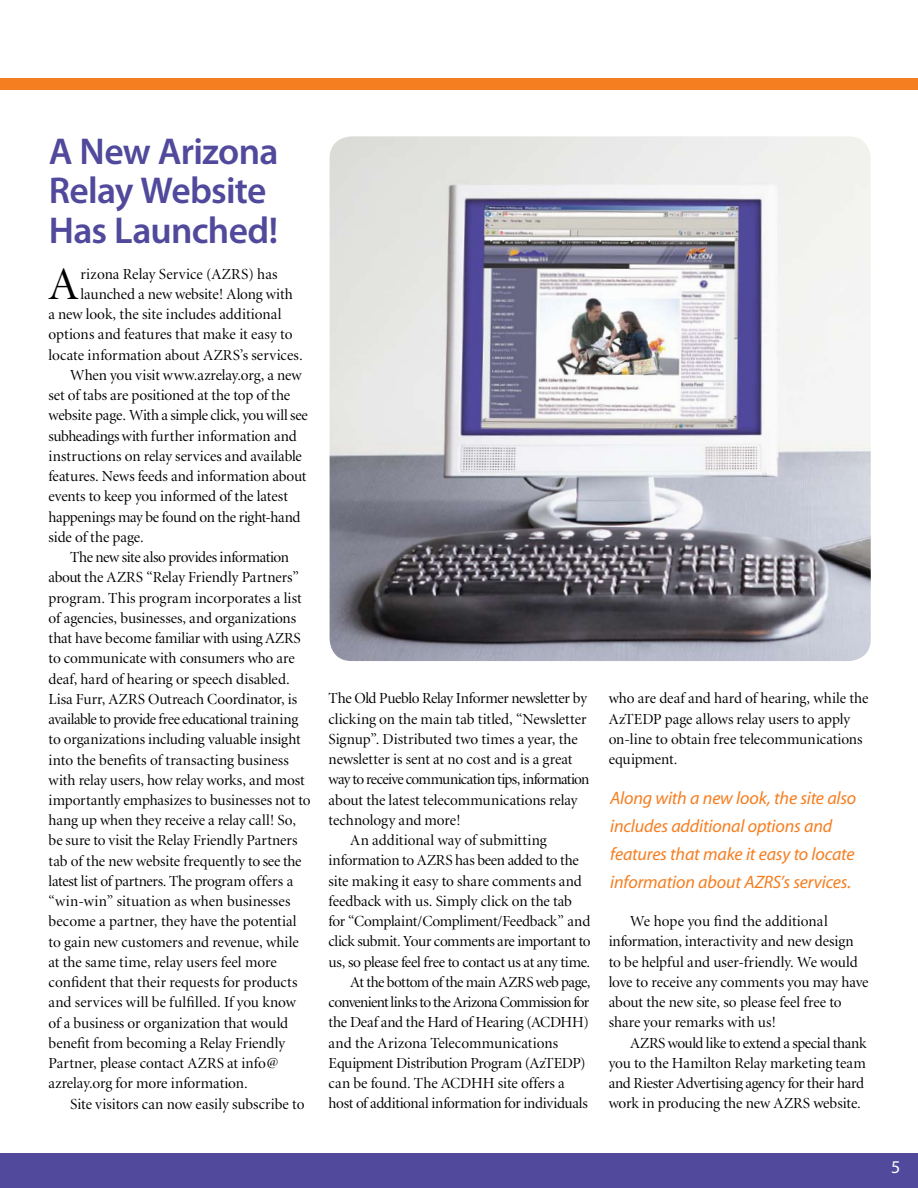
<style>
.page{position:relative;width:918px;height:1188px;background:#fff}
.page>*{position:absolute;margin:0;border:0;box-sizing:border-box;transform-origin:0 0}
.t1{font:46.5px "Minion Display";color:#000}
.t2{font:600 37.5px/39.2px "Myriad Pro";letter-spacing:-.02em;color:#51499b}
.t3{font:italic 18px/27.8px "Myriad";letter-spacing:-.01em;color:#f57e20}
.t4{font:18px "Myriad";color:#fff}
.t5{font:15.3px/20.2px "Minion Display";letter-spacing:-.005em;color:#000}
.t6{font:15.3px "Minion Display";letter-spacing:-.03em;color:#000}
.t7{font:15.3px "Minion Display";letter-spacing:-.025em;color:#000}
.t8{font:15.3px "Minion Display";letter-spacing:-.04em;color:#000}
.t9{font:15.3px "Minion Display";letter-spacing:-.045em;color:#000}
.t10{font:15.3px "Minion Display";letter-spacing:-.035em;color:#000}
</style>
<div class="page">
<div style="left:0;top:1154px;width:918px;height:34px;background:#51499b"></div>
<div style="left:0;top:79px;width:918px;height:11px;background:#f57e20"></div>
<img style="left:330px;top:136px;width:541px;height:525px">
<p class="t2" style="left:49px;top:131px;width:231px">A New Arizona<br>Relay Website<br>Has Launched!</p>
<p class="t1" style="left:49px;top:261px;width:32px">A</p>
<p class="t5" style="left:81px;top:264px;width:199px">rizona Relay Service (AZRS) has</p>
<p class="t5" style="left:81px;top:284px;width:214px">launched a new website! Along with</p>
<p class="t5" style="left:49px;top:305px;width:234px">a new look, the site includes additional</p>
<p class="t5" style="left:49px;top:325px;width:245px">options and features that make it easy to</p>
<p class="t5" style="left:49px;top:345px;width:256px">locate information about AZRS’s services.</p>
<p class="t5" style="left:70px;top:365px;width:233px">When you visit www.azrelay.org, a new</p>
<p class="t5" style="left:49px;top:386px;width:243px">set of tabs are positioned at the top of the</p>
<p class="t5" style="left:49px;top:406px;width:261px">website page. With a simple click, you will see</p>
<p class="t5" style="left:49px;top:426px;width:250px">subheadings with further information and</p>
<p class="t5" style="left:49px;top:446px;width:255px">instructions on relay services and available</p>
<p class="t5" style="left:49px;top:467px;width:259px">features. News feeds and information about</p>
<p class="t5" style="left:49px;top:487px;width:241px">events to keep you informed of the latest</p>
<p class="t5" style="left:49px;top:507px;width:253px">happenings may be found on the right-hand</p>
<p class="t5" style="left:49px;top:527px;width:97px">side of the page.</p>
<p class="t6" style="left:70px;top:550px;width:220px">The new site also provides information</p>
<p class="t5" style="left:49px;top:568px;width:252px">about the AZRS “Relay Friendly Partners”</p>
<p class="t5" style="left:49px;top:588px;width:255px">program. This program incorporates a list</p>
<p class="t5" style="left:49px;top:608px;width:249px">of agencies, businesses, and organizations</p>
<p class="t5" style="left:49px;top:629px;width:254px">that have become familiar with using AZRS</p>
<p class="t5" style="left:49px;top:649px;width:248px">to communicate with consumers who are</p>
<p class="t5" style="left:49px;top:669px;width:243px">deaf, hard of hearing or speech disabled.</p>
<p class="t5" style="left:49px;top:689px;width:250px">Lisa Furr, AZRS Outreach Coordinator, is</p>
<p class="t6" style="left:49px;top:712px;width:251px">available to provide free educational training</p>
<p class="t5" style="left:49px;top:730px;width:254px">to organizations including valuable insight</p>
<p class="t5" style="left:49px;top:750px;width:242px">into the benefits of transacting business</p>
<p class="t5" style="left:49px;top:770px;width:258px">with relay users, how relay works, and most</p>
<p class="t5" style="left:49px;top:791px;width:263px">importantly emphasizes to businesses not to</p>
<p class="t5" style="left:49px;top:811px;width:249px">hang up when they receive a relay call! So,</p>
<p class="t5" style="left:49px;top:831px;width:250px">be sure to visit the Relay Friendly Partners</p>
<p class="t5" style="left:49px;top:851px;width:254px">tab of the new website frequently to see the</p>
<p class="t5" style="left:49px;top:872px;width:246px">latest list of partners. The program offers a</p>
<p class="t5" style="left:49px;top:892px;width:243px">“win-win” situation as when businesses</p>
<p class="t5" style="left:49px;top:912px;width:250px">become a partner, they have the potential</p>
<p class="t5" style="left:49px;top:932px;width:252px">to gain new customers and revenue, while</p>
<p class="t5" style="left:49px;top:953px;width:230px">at the same time, relay users feel more</p>
<p class="t5" style="left:49px;top:973px;width:250px">confident that their requests for products</p>
<p class="t5" style="left:49px;top:993px;width:249px">and services will be fulfilled. If you know</p>
<p class="t5" style="left:49px;top:1013px;width:241px">of a business or organization that would</p>
<p class="t5" style="left:49px;top:1034px;width:238px">benefit from becoming a Relay Friendly</p>
<p class="t5" style="left:49px;top:1054px;width:231px">Partner, please contact AZRS at info@</p>
<p class="t5" style="left:49px;top:1074px;width:201px">azrelay.org for more information.</p>
<p class="t5" style="left:70px;top:1094px;width:236px">Site visitors can now easily subscribe to</p>
<p class="t7" style="left:329px;top:691px;width:260px">The Old Pueblo Relay Informer newsletter by</p>
<p class="t5" style="left:329px;top:709px;width:259px">clicking on the main tab titled, “Newsletter</p>
<p class="t5" style="left:329px;top:729px;width:251px">Signup”. Distributed two times a year, the</p>
<p class="t5" style="left:329px;top:750px;width:245px">newsletter is sent at no cost and is a great</p>
<p class="t8" style="left:329px;top:772px;width:262px">way to receive communication tips, information</p>
<p class="t5" style="left:329px;top:790px;width:250px">about the latest telecommunications relay</p>
<p class="t5" style="left:329px;top:810px;width:134px">technology and more!</p>
<p class="t5" style="left:350px;top:831px;width:198px">An additional way of submitting</p>
<p class="t5" style="left:329px;top:851px;width:252px">information to AZRS has been added to the</p>
<p class="t5" style="left:329px;top:871px;width:255px">site making it easy to share comments and</p>
<p class="t5" style="left:329px;top:891px;width:245px">feedback with us. Simply click on the tab</p>
<p class="t5" style="left:329px;top:912px;width:263px">for “Complaint/Compliment/Feedback” and</p>
<p class="t6" style="left:329px;top:934px;width:263px">click submit. Your comments are important to</p>
<p class="t5" style="left:329px;top:952px;width:263px">us, so please feel free to contact us at any time.</p>
<p class="t10" style="left:350px;top:974px;width:242px">At the bottom of the main AZRS web page,</p>
<p class="t9" style="left:329px;top:995px;width:262px">convenient links to the Arizona Commission for</p>
<p class="t5" style="left:329px;top:1013px;width:262px">the Deaf and the Hard of Hearing (ACDHH)</p>
<p class="t5" style="left:329px;top:1033px;width:231px">and the Arizona Telecommunications</p>
<p class="t5" style="left:329px;top:1053px;width:259px">Equipment Distribution Program (AzTEDP)</p>
<p class="t5" style="left:329px;top:1074px;width:237px">can be found. The ACDHH site offers a</p>
<p class="t7" style="left:329px;top:1096px;width:261px">host of additional information for individuals</p>
<p class="t5" style="left:609px;top:689px;width:261px">who are deaf and hard of hearing, while the AzTEDP page allows relay users to apply on-line to obtain free telecommunications equipment.</p>
<p class="t3" style="left:610px;top:785px;width:248px">Along with a new look, the site also includes additional options and features that make it easy to locate information about AZRS’s services.</p>
<p class="t5" style="left:630px;top:912px;width:199px">We hope you find the additional</p>
<p class="t5" style="left:609px;top:932px;width:247px">information, interactivity and new design</p>
<p class="t5" style="left:609px;top:952px;width:251px">to be helpful and user-friendly. We would</p>
<p class="t5" style="left:609px;top:972px;width:261px">love to receive any comments you may have</p>
<p class="t5" style="left:609px;top:993px;width:234px">about the new site, so please feel free to</p>
<p class="t5" style="left:609px;top:1013px;width:169px">share your remarks with us!</p>
<p class="t6" style="left:630px;top:1035px;width:238px">AZRS would like to extend a special thank</p>
<p class="t5" style="left:609px;top:1053px;width:259px">you to the Hamilton Relay marketing team</p>
<p class="t5" style="left:609px;top:1074px;width:257px">and Riester Advertising agency for their hard</p>
<p class="t5" style="left:609px;top:1094px;width:254px">work in producing the new AZRS website.</p>
<p class="t4" style="left:891px;top:1158px;width:11px">5</p>
</div>
